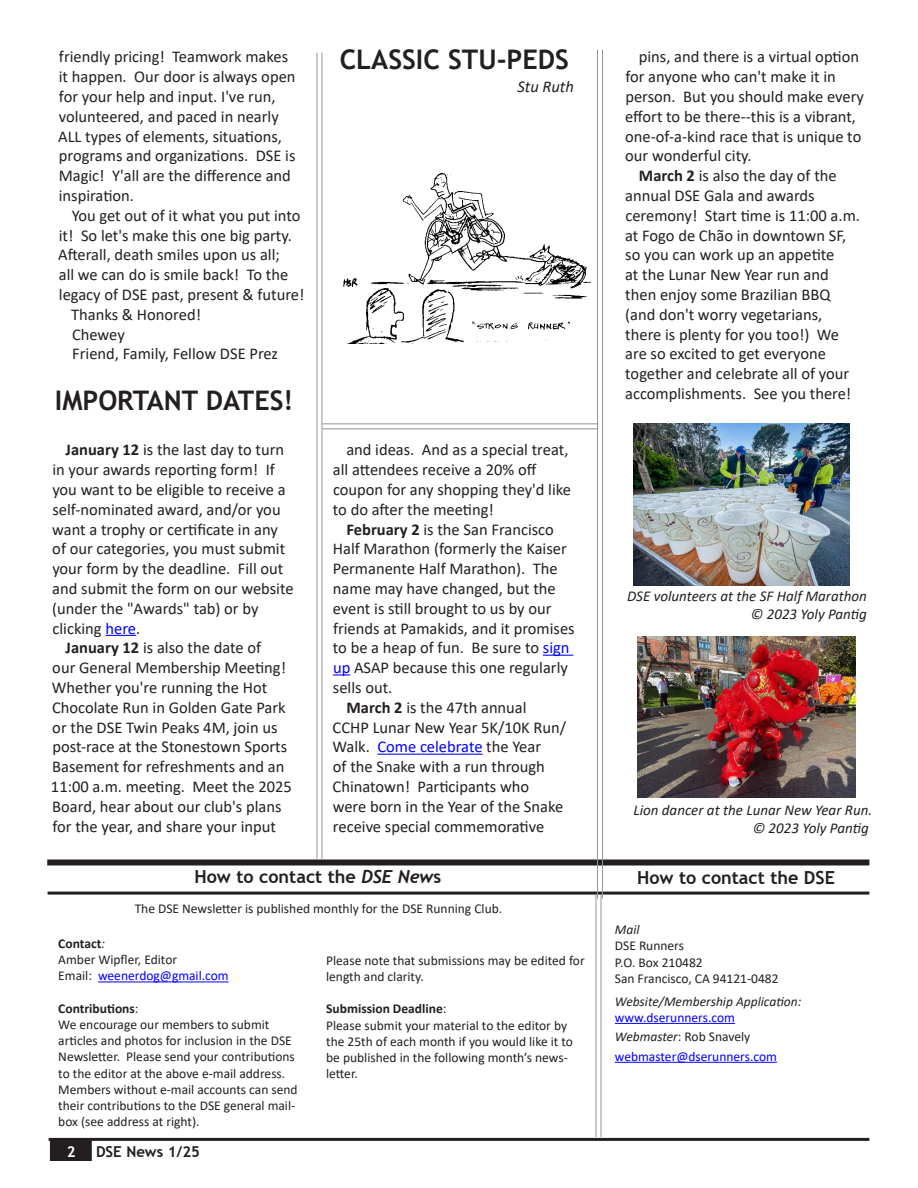
<style>
.page{position:relative;width:918px;height:1188px;background:#fff}
.page>*{position:absolute;margin:0;border:0;box-sizing:border-box;transform-origin:0 0}
.Headline{font:700 27px "Trebuchet MS";color:#231f20}
.t1{font:700 18px "Trebuchet MS";color:#231f20}
.t2{font:16.5px/19.8px "Calibri";color:#231f20}
.Author{font:italic 16.5px "Calibri";color:#231f20}
.t3{font:italic 15px "Calibri";color:#231f20}
.t4{font:700 15px "Trebuchet MS";color:#231f20}
.t5{font:700 15px "Trebuchet MS";color:#fff}
.t6{font:13.5px/16.2px "Calibri";color:#231f20}
.t7{font:13.5px "Calibri";color:#00f}
.t8{font:700 13.5px "Calibri";color:#231f20}
.t9{font:italic 13.5px "Calibri";color:#231f20}
.s1{font-weight:700}
.s2{color:#00f}
.s3{font-family:"Trebuchet";font-style:italic}
.s4{font-weight:400;font-style:italic}
.s5{color:#231f20}
.s6{font-weight:400}
.s7{font-style:italic}
</style>
<div class="page">
<hr style="left:49px;top:1138px;width:820px;height:3px;background:#231f20">
<div style="left:50px;top:1138px;width:42px;height:23px;background:#231f20"></div>
<hr style="left:48px;top:892px;width:821px;height:3px;background:#231f20">
<div style="left:47px;top:860px;width:822px;height:6px;background:#231f20"></div>
<hr style="left:98px;top:982px;width:131px;height:1px;background:#00f">
<hr style="left:600px;top:894px;width:1px;height:243px;background:#939598">
<hr style="left:596px;top:894px;width:1px;height:243px;background:#939598">
<hr style="left:321px;top:53px;width:2px;height:807px;background:#939598">
<hr style="left:316px;top:53px;width:2px;height:807px;background:#939598">
<hr style="left:602px;top:50px;width:1px;height:849px;background:#939598">
<hr style="left:597px;top:50px;width:1px;height:849px;background:#939598">
<hr style="left:322px;top:423px;width:276px;height:1px;background:#939598">
<hr style="left:322px;top:428px;width:276px;height:1px;background:#939598">
<hr style="left:106px;top:635px;width:30px;height:1px;background:#00f">
<hr style="left:615px;top:1023px;width:120px;height:1px;background:#00f">
<hr style="left:615px;top:1062px;width:162px;height:1px;background:#00f">
<img style="left:343px;top:172px;width:248px;height:172px">
<hr style="left:543px;top:655px;width:30px;height:1px;background:#00f">
<svg style="left:333px;top:674px;width:17px;height:2px"></svg>
<hr style="left:377px;top:754px;width:106px;height:1px;background:#00f">
<img style="left:633px;top:423px;width:216px;height:162px">
<img style="left:637px;top:637px;width:218px;height:160px">
<p class="t2" style="left:58px;top:47px;width:239px">friendly pricing! Teamwork makes it happen. Our door is always open for your help and input. I've run, volunteered, and paced in nearly<br>ALL types of elements, situations, programs and organizations. DSE is<br>Magic! Y'all are the difference and inspiration.</p>
<p class="t2" style="left:58px;top:205px;width:248px;text-indent:14px">You get out of it what you put into it! So let's make this one big party.<br>Afterall, death smiles upon us all;<br>all we can do is smile back! To the legacy of DSE past, present &amp; future!</p>
<p class="t2" style="left:71px;top:304px;width:131px">Thanks &amp; Honored!</p>
<p class="t2" style="left:72px;top:324px;width:54px">Chewey</p>
<p class="t2" style="left:72px;top:344px;width:207px">Friend, Family, Fellow DSE Prez</p>
<p class="Headline" style="left:55px;top:384px;width:240px">IMPORTANT DATES!</p>
<p class="t2" style="left:52px;top:440px;width:243px;text-indent:13px"><span class="s1">January 12</span> is the last day to turn in your awards reporting form! If you want to be eligible to receive a self-nominated award, and/or you want a trophy or certificate in any of our categories, you must submit your form by the deadline. Fill out and submit the form on our website (under the "Awards" tab) or by clicking <span class="s2">here</span>.</p>
<p class="t2" style="left:51px;top:638px;width:242px;text-indent:15px"><span class="s1">January 12</span> is also the date of<br>our General Membership Meeting!<br>Whether you're running the Hot<br>Chocolate Run in Golden Gate Park or the DSE Twin Peaks 4M, join us post-race at the Stonestown Sports<br>Basement for refreshments and an<br>11:00 a.m. meeting. Meet the 2025<br>Board, hear about our club's plans for the year, and share your input</p>
<p class="Headline" style="left:340px;top:42px;width:231px">CLASSIC STU-PEDS</p>
<p class="Author" style="left:517px;top:75px;width:58px">Stu Ruth</p>
<p class="t2" style="left:333px;top:440px;width:240px;text-indent:14px">and ideas. And as a special treat, all attendees receive a 20% off coupon for any shopping they'd like to do after the meeting!</p>
<p class="t2" style="left:333px;top:519px;width:243px;text-indent:14px"><span class="s1">February 2</span> is the San Francisco<br>Half Marathon (formerly the Kaiser<br>Permanente Half Marathon). The name may have changed, but the event is still brought to us by our friends at Pamakids, and it promises to be a heap of fun. Be sure to <span class="s2">sign up</span> ASAP because this one regularly sells out.</p>
<p class="t2" style="left:332px;top:697px;width:235px;text-indent:14px"><span class="s1">March 2</span> is the 47th annual<br>CCHP Lunar New Year 5K/10K Run/<br>Walk. <span class="s2">Come celebrate</span> the Year<br>of the Snake with a run through<br>Chinatown! Participants who were born in the Year of the Snake receive special commemorative</p>
<p class="t1" style="left:194px;top:866px;width:248px">How to contact the <span class="s3">DSE New</span>s</p>
<p class="t6" style="left:135px;top:900px;width:369px">The DSE Newsletter is published monthly for the DSE Running Club.</p>
<p class="t8" style="left:58px;top:934px;width:48px">Contact<span class="s4">:</span></p>
<p class="t6" style="left:58px;top:951px;width:120px">Amber Wipfler, Editor</p>
<p class="t7" style="left:58px;top:967px;width:172px"><span class="s5">Email:</span> weenerdog@gmail.com</p>
<p class="t8" style="left:58px;top:999px;width:82px">Contributions<span class="s6">:</span></p>
<p class="t6" style="left:58px;top:1016px;width:213px">We encourage our members to submit</p>
<p class="t6" style="left:58px;top:1032px;width:241px">articles and photos for inclusion in the DSE Newsletter. Please send your contributions to the editor at the above e-mail address.<br>Members without e-mail accounts can send their contributions to the DSE general mail&shy;box (see address at right).</p>
<p class="t5" style="left:67px;top:1142px;width:10px">2</p>
<p class="t4" style="left:96px;top:1142px;width:105px">DSE News 1/25</p>
<p class="t6" style="left:326px;top:952px;width:260px">Please note that submissions may be edited for length and clarity.</p>
<p class="t8" style="left:326px;top:999px;width:122px">Submission Deadline<span class="s6">:</span></p>
<p class="t6" style="left:326px;top:1017px;width:248px">Please submit your material to the editor by the 25th of each month if you would like it to be published in the following month’s news&shy;letter.</p>
<p class="t2" style="left:625px;top:47px;width:240px;text-indent:14px">pins, and there is a virtual option for anyone who can't make it in person. But you should make every effort to be there--this is a vibrant, one-of-a-kind race that is unique to our wonderful city.</p>
<p class="t2" style="left:625px;top:165px;width:236px;text-indent:14px"><span class="s1">March 2</span> is also the day of the annual DSE Gala and awards ceremony! Start time is 11:00 a.m. at Fogo de Chão in downtown SF, so you can work up an appetite<br>at the Lunar New Year run and then enjoy some Brazilian BBQ (and don't worry vegetarians, there is plenty for you too!) We are so excited to get everyone together and celebrate all of your accomplishments. See you there!</p>
<p class="t3" style="left:627px;top:586px;width:241px">DSE volunteers at the SF Half Marathon</p>
<p class="t3" style="left:751px;top:604px;width:118px">© 2023 Yoly Pantig</p>
<p class="t3" style="left:633px;top:800px;width:240px">Lion dancer at the Lunar New Year Run.</p>
<p class="t3" style="left:753px;top:818px;width:118px">© 2023 Yoly Pantig</p>
<p class="t1" style="left:637px;top:866px;width:199px">How to contact the DSE</p>
<p class="t9" style="left:615px;top:920px;width:26px">Mail</p>
<p class="t6" style="left:615px;top:937px;width:71px">DSE Runners</p>
<p class="t6" style="left:615px;top:954px;width:89px">P.O. Box 210482</p>
<p class="t6" style="left:615px;top:970px;width:165px">San Francisco, CA 94121-0482</p>
<p class="t9" style="left:615px;top:992px;width:188px">Website/Membership Application:</p>
<p class="t7" style="left:615px;top:1008px;width:122px">www.dserunners.com</p>
<p class="t6" style="left:615px;top:1028px;width:137px"><span class="s7">Webmaster</span>: Rob Snavely</p>
<p class="t7" style="left:615px;top:1047px;width:164px">webmaster@dserunners.com</p>
</div>
